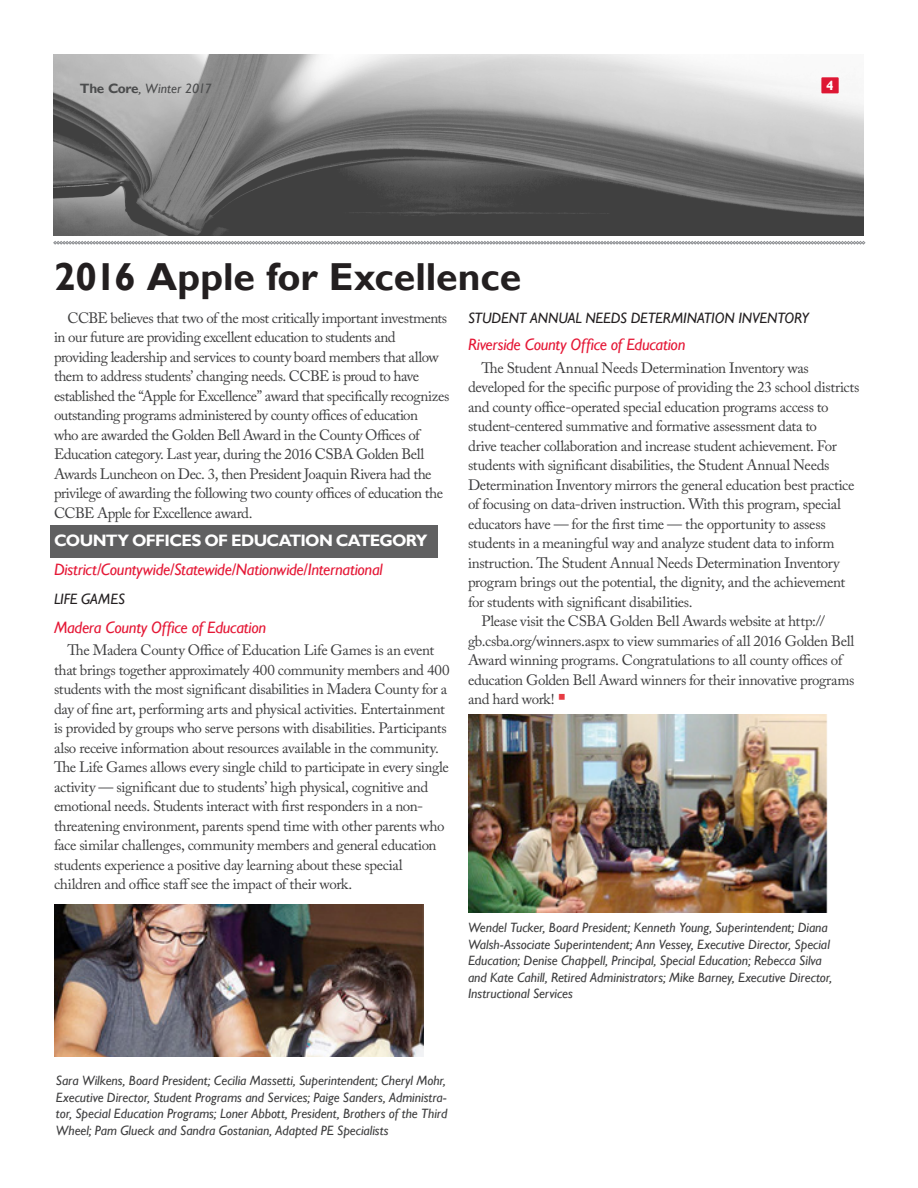
<style>
.page{position:relative;width:918px;height:1188px;background:#fff}
.page>*{position:absolute;margin:0;border:0;box-sizing:border-box;transform-origin:0 0}
.Header_26_pt{font:700 39px "Gill Sans";letter-spacing:-.005em;color:#231f20}
.Subhead_Italic_Red_1{font:italic 16.5px "Gill Sans";letter-spacing:-.015em;color:#e51836}
.Box_Headers_White_11{font:700 16.5px "Gill Sans";letter-spacing:-.04em;color:#fff}
.BODY{font:15px/19.5px "Adobe Caslon Pro";letter-spacing:-.025em;color:#3e3e3f}
.Sub-sub_head{font:italic 15px "Gill Sans";letter-spacing:-.005em;color:#231f20}
.BODY-2{font:italic 13.5px/16.5px "Gill Sans";letter-spacing:-.005em;color:#3e3e3f}
.Sub-sub_head-2{font:italic 13.5px/16.5px "Gill Sans";color:#3e3e3f;text-align:justify}
.t1{font:italic 13.5px "Gill Sans";letter-spacing:.01em;color:#4b4c4d}
.Events__dates{font:700 13.5px "Gill Sans";color:#fff}
.s1{font-weight:700;font-style:normal}
.s2{color:#e73b43}
</style>
<div class="page">
<img style="left:54px;top:54px;width:810px;height:182px">
<svg style="left:53px;top:241px;width:812px;height:3px;background:#aeb0b2"></svg>
<div style="left:821px;top:77px;width:18px;height:16px;background:#de1733"></div>
<div style="left:50px;top:525px;width:387px;height:32px;background:#606061"></div>
<img style="left:468px;top:715px;width:360px;height:197px">
<img style="left:54px;top:905px;width:370px;height:151px">
<p class="t1" style="left:80px;top:80px;width:133px"><span class="s1">The Core</span>, Winter 2017</p>
<p class="Events__dates" style="left:826px;top:77px;width:9px">4</p>
<p class="Header_26_pt" style="left:54px;top:254px;width:469px">2016 Apple for Excellence</p>
<p class="BODY" style="left:54px;top:308px;width:397px;text-indent:14px">CCBE believes that two of the most critically important investments in our future are providing excellent education to students and providing leadership and services to county board members that allow them to address students’ changing needs. CCBE is proud to have established the “Apple for Excellence” award that specifically recognizes outstanding programs administered by county offices of education<br>who are awarded the Golden Bell Award in the County Offices of Education category. Last year, during the 2016 CSBA Golden Bell Awards Luncheon on Dec. 3, then President Joaquin Rivera had the privilege of awarding the following two county offices of education the CCBE Apple for Excellence award.</p>
<p class="Box_Headers_White_11" style="left:54px;top:531px;width:375px">COUNTY OFFICES OF EDUCATION CATEGORY</p>
<p class="Subhead_Italic_Red_1" style="left:54px;top:560px;width:330px">District/Countywide/Statewide/Nationwide/International</p>
<p class="Sub-sub_head" style="left:54px;top:590px;width:72px">LIFE GAMES</p>
<p class="Subhead_Italic_Red_1" style="left:54px;top:618px;width:214px">Madera County Office of Education</p>
<p class="BODY" style="left:54px;top:640px;width:397px;text-indent:14px">The Madera County Office of Education Life Games is an event that brings together approximately 400 community members and 400 students with the most significant disabilities in Madera County for a day of fine art, performing arts and physical activities. Entertainment is provided by groups who serve persons with disabilities. Participants also receive information about resources available in the community.<br>The Life Games allows every single child to participate in every single activity — significant due to students’ high physical, cognitive and emotional needs. Students interact with first responders in a non&shy;threatening environment, parents spend time with other parents who face similar challenges, community members and general education students experience a positive day learning about these special children and office staff see the impact of their work.</p>
<p class="Sub-sub_head" style="left:468px;top:310px;width:342px">STUDENT ANNUAL NEEDS DETERMINATION INVENTORY</p>
<p class="Subhead_Italic_Red_1" style="left:468px;top:335px;width:219px">Riverside County Office of Education</p>
<p class="BODY" style="left:468px;top:358px;width:393px;text-indent:14px">The Student Annual Needs Determination Inventory was developed for the specific purpose of providing the 23 school districts and county office-operated special education programs access to student-centered summative and formative assessment data to<br>drive teacher collaboration and increase student achievement. For students with significant disabilities, the Student Annual Needs Determination Inventory mirrors the general education best practice of focusing on data-driven instruction. With this program, special educators have — for the first time — the opportunity to assess students in a meaningful way and analyze student data to inform instruction. The Student Annual Needs Determination Inventory program brings out the potential, the dignity, and the achievement for students with significant disabilities.</p>
<p class="BODY" style="left:468px;top:612px;width:388px;text-indent:14px">Please visit the CSBA Golden Bell Awards website at http:// gb.csba.org/winners.aspx to view summaries of all 2016 Golden Bell Award winning programs. Congratulations to all county offices of education Golden Bell Award winners for their innovative programs and hard work! <span class="s2">▪</span></p>
<p class="BODY-2" style="left:468px;top:920px;width:366px">Wendel Tucker, Board President; Kenneth Young, Superintendent; Diana Walsh-Associate Superintendent; Ann Vessey, Executive Director, Special Education; Denise Chappell, Principal, Special Education; Rebecca Silva and Kate Cahill, Retired Administrators; Mike Barney, Executive Director, Instructional Services</p>
<p class="Sub-sub_head-2" style="left:56px;top:1072px;width:393px">Sara Wilkens, Board President; Cecilia Massetti, Superintendent; Cheryl Mohr, Executive Director, Student Programs and Services; Paige Sanders, Administra&shy;tor, Special Education Programs; Loner Abbott, President, Brothers of the Third Wheel; Pam Glueck and Sandra Gostanian, Adapted PE Specialists</p>
</div>
